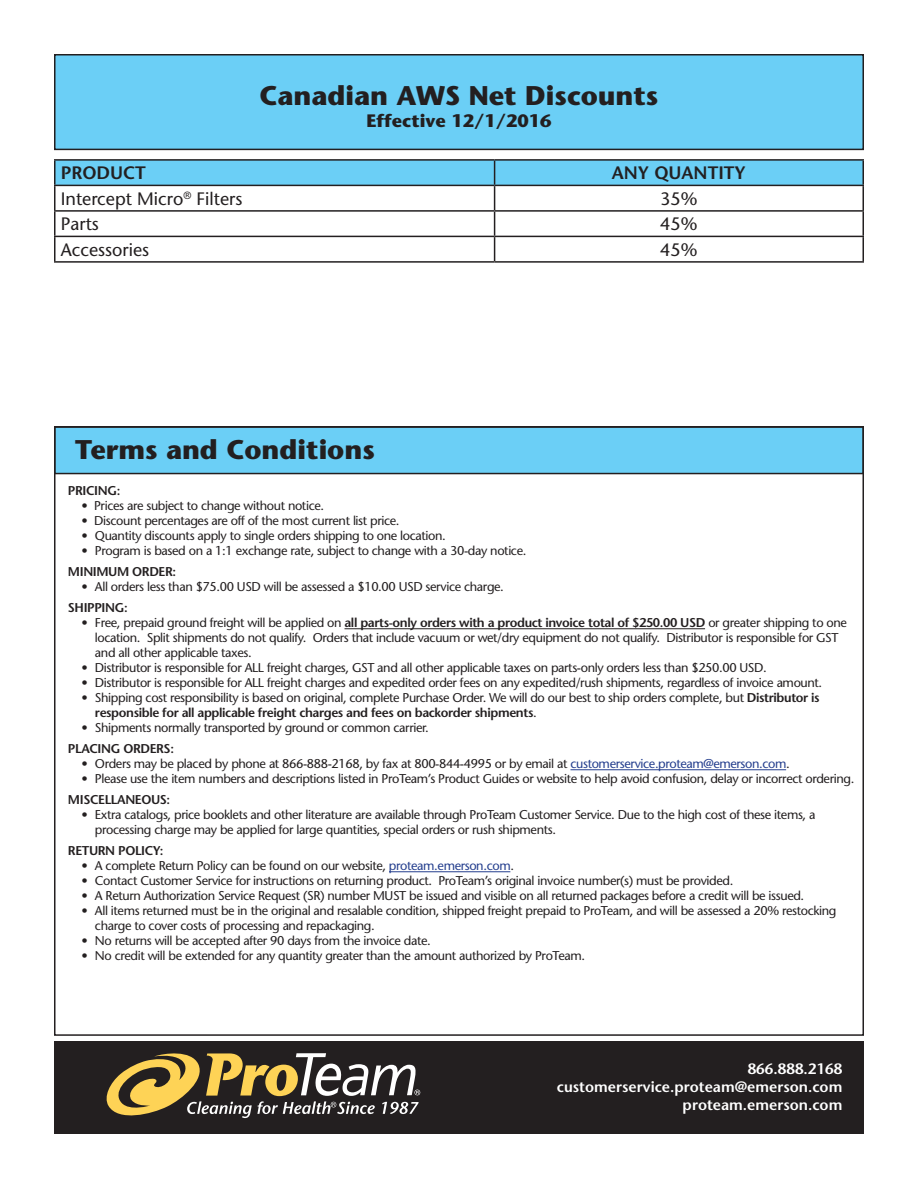
<style>
.page{position:relative;width:918px;height:1188px;background:#fff}
.page>*{position:absolute;margin:0;border:0;box-sizing:border-box;transform-origin:0 0}
.AAHeadings{font:700 27px "Stone Sans";color:#231f20}
.t1{font:18px "Stone Sans";color:#231f20}
.t2{font:700 18px "Stone Sans";color:#231f20}
.t3{font:600 18px "Stone Sans";color:#231f20}
.t4{font:600 15px "Stone Sans";color:#fff}
.t5{font:12.75px/15px "Stone Sans";letter-spacing:-.03em;color:#231f20}
.Warrenty_Txt{font:600 12.75px "Stone Sans";letter-spacing:-.03em;color:#231f20}
.s1{font-weight:600}
.s2{color:#253f8e}
</style>
<div class="page">
<div style="left:55px;top:55px;width:808px;height:94px;background:#6bcff6"></div>
<div style="left:54px;top:54px;width:810px;height:96px;border:2px solid #231f20"></div>
<div style="left:54px;top:426px;width:810px;height:48px;background:#6bcff6;border:2px solid #231f20"></div>
<hr style="left:345px;top:628px;width:360px;height:1px;background:#231f20">
<hr style="left:570px;top:769px;width:216px;height:1px;background:#253f8e">
<hr style="left:389px;top:871px;width:121px;height:1px;background:#253f8e">
<hr style="left:54px;top:159px;width:441px;height:2px;background:#231f20">
<hr style="left:54px;top:161px;width:2px;height:24px;background:#231f20">
<hr style="left:495px;top:159px;width:369px;height:2px;background:#231f20">
<hr style="left:862px;top:161px;width:2px;height:24px;background:#231f20">
<hr style="left:54px;top:185px;width:441px;height:1px;background:#231f20">
<hr style="left:54px;top:186px;width:2px;height:24px;background:#231f20">
<hr style="left:495px;top:185px;width:369px;height:1px;background:#231f20">
<hr style="left:862px;top:186px;width:2px;height:24px;background:#231f20">
<hr style="left:54px;top:210px;width:441px;height:2px;background:#231f20">
<hr style="left:54px;top:212px;width:2px;height:24px;background:#231f20">
<hr style="left:495px;top:210px;width:369px;height:2px;background:#231f20">
<hr style="left:862px;top:212px;width:2px;height:24px;background:#231f20">
<hr style="left:54px;top:236px;width:441px;height:1px;background:#231f20">
<hr style="left:54px;top:237px;width:2px;height:24px;background:#231f20">
<hr style="left:495px;top:236px;width:369px;height:1px;background:#231f20">
<svg style="left:55px;top:160px;width:808px;height:101px"></svg>
<hr style="left:862px;top:237px;width:2px;height:24px;background:#231f20">
<hr style="left:54px;top:261px;width:441px;height:2px;background:#231f20">
<hr style="left:495px;top:261px;width:369px;height:2px;background:#231f20">
<div style="left:54px;top:1042px;width:810px;height:92px;background:#231f20"></div>
<svg style="left:107px;top:1053px;width:313px;height:65px"></svg>
<p class="AAHeadings" style="left:260px;top:79px;width:400px">Canadian AWS Net Discounts</p>
<p class="t2" style="left:366px;top:110px;width:187px">Effective 12/1/2016</p>
<p class="t3" style="left:61px;top:162px;width:87px">PRODUCT</p>
<p class="t3" style="left:612px;top:162px;width:136px">ANY QUANTITY</p>
<p class="t1" style="left:61px;top:188px;width:183px">Intercept Micro<sup>®</sup> Filters</p>
<p class="t1" style="left:660px;top:188px;width:39px">35%</p>
<p class="t1" style="left:61px;top:213px;width:40px">Parts</p>
<p class="t1" style="left:660px;top:213px;width:39px">45%</p>
<p class="t1" style="left:61px;top:239px;width:90px">Accessories</p>
<p class="t1" style="left:660px;top:239px;width:39px">45%</p>
<p class="AAHeadings" style="left:75px;top:434px;width:301px">Terms and Conditions</p>
<p class="Warrenty_Txt" style="left:68px;top:483px;width:54px">PRICING:</p>
<p class="t5" style="left:81px;top:499px;width:244px">• Prices are subject to change without notice.</p>
<p class="t5" style="left:81px;top:514px;width:320px">• Discount percentages are off of the most current list price.</p>
<p class="t5" style="left:81px;top:529px;width:366px">• Quantity discounts apply to single orders shipping to one location.</p>
<p class="t5" style="left:81px;top:544px;width:447px">• Program is based on a 1:1 exchange rate, subject to change with a 30-day notice.</p>
<p class="Warrenty_Txt" style="left:68px;top:564px;width:110px">MINIMUM ORDER:</p>
<p class="t5" style="left:81px;top:580px;width:424px">• All orders less than $75.00 USD will be assessed a $10.00 USD service charge.</p>
<p class="Warrenty_Txt" style="left:68px;top:600px;width:61px">SHIPPING:</p>
<p class="t5" style="left:95px;top:616px;width:754px;text-indent:-14px">• Free, prepaid ground freight will be applied on <span class="s1">all parts-only orders with a product invoice total of $250.00 USD</span> or greater shipping to one location. Split shipments do not qualify. Orders that include vacuum or wet/dry equipment do not qualify. Distributor is responsible for GST and all other applicable taxes.</p>
<p class="t5" style="left:81px;top:661px;width:687px">• Distributor is responsible for ALL freight charges, GST and all other applicable taxes on parts-only orders less than $250.00 USD.</p>
<p class="t5" style="left:81px;top:676px;width:742px">• Distributor is responsible for ALL freight charges and expedited order fees on any expedited/rush shipments, regardless of invoice amount.</p>
<p class="t5" style="left:95px;top:691px;width:726px;text-indent:-14px">• Shipping cost responsibility is based on original, complete Purchase Order. We will do our best to ship orders complete, but <span class="s1">Distributor is responsible for all applicable freight charges and fees on backorder shipments</span>.</p>
<p class="t5" style="left:81px;top:721px;width:349px">• Shipments normally transported by ground or common carrier.</p>
<p class="Warrenty_Txt" style="left:68px;top:741px;width:108px">PLACING ORDERS:</p>
<p class="t5" style="left:81px;top:757px;width:710px">• Orders may be placed by phone at 866-888-2168, by fax at 800-844-4995 or by email at <span class="s2">customerservice.proteam@emerson.com</span>.</p>
<p class="t5" style="left:81px;top:772px;width:774px">• Please use the item numbers and descriptions listed in ProTeam’s Product Guides or website to help avoid confusion, delay or incorrect ordering.</p>
<p class="Warrenty_Txt" style="left:68px;top:792px;width:104px">MISCELLANEOUS:</p>
<p class="t5" style="left:95px;top:808px;width:722px;text-indent:-14px">• Extra catalogs, price booklets and other literature are available through ProTeam Customer Service. Due to the high cost of these items, a processing charge may be applied for large quantities, special orders or rush shipments.</p>
<p class="Warrenty_Txt" style="left:68px;top:843px;width:97px">RETURN POLICY:</p>
<p class="t5" style="left:81px;top:859px;width:434px">• A complete Return Policy can be found on our website, <span class="s2">proteam.emerson.com</span>.</p>
<p class="t5" style="left:81px;top:874px;width:654px">• Contact Customer Service for instructions on returning product. ProTeam’s original invoice number(s) must be provided.</p>
<p class="t5" style="left:81px;top:889px;width:724px">• A Return Authorization Service Request (SR) number MUST be issued and visible on all returned packages before a credit will be issued.</p>
<p class="t5" style="left:95px;top:904px;width:743px;text-indent:-14px">• All items returned must be in the original and resalable condition, shipped freight prepaid to ProTeam, and will be assessed a 20% restocking charge to cover costs of processing and repackaging.</p>
<p class="t5" style="left:81px;top:934px;width:351px">• No returns will be accepted after 90 days from the invoice date.</p>
<p class="t5" style="left:81px;top:949px;width:505px">• No credit will be extended for any quantity greater than the amount authorized by ProTeam.</p>
<p class="t4" style="left:748px;top:1060px;width:96px">866.888.2168</p>
<p class="t4" style="left:557px;top:1078px;width:287px">customerservice.proteam@emerson.com</p>
<p class="t4" style="left:683px;top:1096px;width:161px">proteam.emerson.com</p>
</div>
